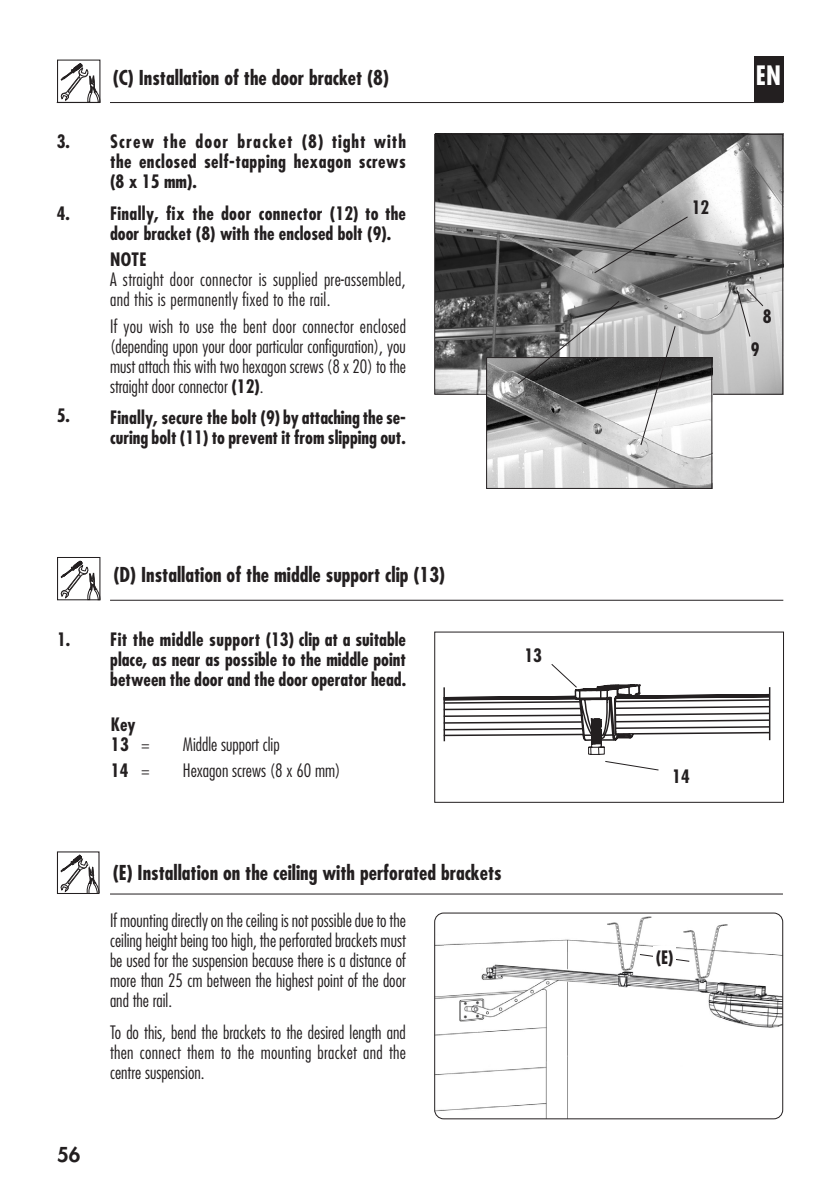
<style>
.page{position:relative;width:840px;height:1191px;background:#fff}
.page>*{position:absolute;margin:0;border:0;box-sizing:border-box;transform-origin:0 0}
.t1{font:700 condensed 26px "Futura";color:#fff}
.Titel_1-_EN{font:700 condensed 20px "Futura";color:#231f20}
.t2{font:800 20px "Futura";color:#231f20}
.Handlungsschritte_Fe{font:700 condensed 18px/20px "Futura";color:#231f20;text-align:justify}
.Fließtext{font:300 condensed 18px/20px "Futura";color:#231f20;text-align:justify}
.Fließtext_-_GB{font:300 condensed 18px/20px "Futura";color:#231f20;text-align:justify}
.Handlung_-_DE{font:300 condensed 18px/20px "Futura";letter-spacing:.02em;color:#231f20}
.Handlung{font:300 condensed 18px "Futura";color:#231f20}
.Handlung-2{font:700 condensed 18px "Futura";color:#231f20}
.HINWEIS_WICHTIG_-_DE{font:700 condensed 18px "Futura";color:#231f20}
.untertitel{font:700 condensed 18px "Futura";color:#231f20}
.Untertitel_-_EN{font:700 condensed 18px "Futura";color:#231f20}
.s1{font-weight:700}
.s2{font-weight:300}
</style>
<div class="page">
<div style="left:753px;top:57px;width:29px;height:45px;background:#231f20"></div>
<hr style="left:110px;top:102px;width:672px;height:1px;background:#231f20">
<div style="left:57px;top:60px;width:43px;height:43px;border:1px solid #231f20"></div>
<svg style="left:61px;top:64px;width:39px;height:39px"></svg>
<div style="left:434px;top:631px;width:349px;height:172px;border:1px solid #231f20"></div>
<svg style="left:443px;top:664px;width:327px;height:90px"></svg>
<svg style="left:605px;top:761px;width:54px;height:10px"></svg>
<hr style="left:110px;top:600px;width:672px;height:1px;background:#231f20">
<div style="left:57px;top:557px;width:43px;height:43px;border:1px solid #231f20"></div>
<svg style="left:61px;top:561px;width:39px;height:39px"></svg>
<img style="left:436px;top:136px;width:344px;height:257px">
<div style="left:434px;top:134px;width:348px;height:261px;border:1px solid #231f20"></div>
<svg style="left:593px;top:215px;width:95px;height:59px;background:#888"></svg>
<svg style="left:735px;top:288px;width:28px;height:50px"></svg>
<img style="left:488px;top:359px;width:222px;height:128px">
<div style="left:486px;top:357px;width:226px;height:132px;border:1px solid #231f20"></div>
<svg style="left:639px;top:325px;width:37px;height:121px"></svg>
<svg style="left:516px;top:300px;width:104px;height:85px;background:#6e6e6e"></svg>
<hr style="left:110px;top:893px;width:672px;height:1px;background:#231f20">
<svg style="left:57px;top:854px;width:42px;height:40px"></svg>
<img style="left:435px;top:913px;width:347px;height:205px">
<div style="left:434px;top:912px;width:348px;height:207px;border:1px solid #231f20;border-radius:9px"></div>
<svg style="left:638px;top:953px;width:52px;height:9px"></svg>
<div style="left:653px;top:946px;width:22px;height:20px;background:#fff"></div>
<p class="Handlungsschritte_Fe" style="left:57px;top:131px;width:15px">3.</p>
<p class="Handlungsschritte_Fe" style="left:57px;top:203px;width:15px">4.</p>
<p class="Handlungsschritte_Fe" style="left:57px;top:406px;width:15px">5.</p>
<p class="Titel_1-_EN" style="left:113px;top:65px;width:277px">(C) Installation of the door bracket (8)</p>
<p class="Handlungsschritte_Fe" style="left:110px;top:131px;width:297px">Screw the door bracket (8) tight with the enclosed self-tapping hexagon screws (8 x 15 mm).</p>
<p class="Handlungsschritte_Fe" style="left:110px;top:203px;width:297px">Finally, fix the door connector (12) to the door bracket (8) with the enclosed bolt (9).</p>
<p class="HINWEIS_WICHTIG_-_DE" style="left:110px;top:248px;width:38px">NOTE</p>
<p class="Handlung_-_DE" style="left:110px;top:270px;width:297px">A straight door connector is supplied pre-assembled, and this is permanently fixed to the rail.</p>
<p class="Fließtext_-_GB" style="left:110px;top:316px;width:297px">If you wish to use the bent door connector enclosed (depending upon your door particular configuration), you must attach this with two hexagon screws (8 x 20) to the straight door connector <span class="s1">(12)</span>.</p>
<p class="Handlungsschritte_Fe" style="left:110px;top:408px;width:297px">Finally, secure the bolt (9) by attaching the se&shy;curing bolt (11) to prevent it from slipping out.</p>
<p class="Handlungsschritte_Fe" style="left:57px;top:629px;width:15px">1.</p>
<p class="Titel_1-_EN" style="left:113px;top:562px;width:333px">(D) Installation of the middle support clip (13)</p>
<p class="Handlungsschritte_Fe" style="left:110px;top:629px;width:297px">Fit the middle support (13) clip at a suitable place, as near as possible to the middle point between the door and the door operator head.</p>
<p class="untertitel" style="left:111px;top:713px;width:26px">Key</p>
<p class="Handlung-2" style="left:111px;top:733px;width:40px">13 <span class="s2">=</span></p>
<p class="Handlung" style="left:183px;top:733px;width:98px">Middle support clip</p>
<p class="Handlung-2" style="left:111px;top:759px;width:40px">14 <span class="s2">=</span></p>
<p class="Handlung" style="left:183px;top:759px;width:159px">Hexagon screws (8 x 60 mm)</p>
<p class="Handlungsschritte_Fe" style="left:524px;top:645px;width:19px">13</p>
<p class="t2" style="left:57px;top:1140px;width:25px">56</p>
<p class="Titel_1-_EN" style="left:113px;top:860px;width:390px">(E) Installation on the ceiling with perforated brackets</p>
<p class="Fließtext" style="left:110px;top:910px;width:297px">If mounting directly on the ceiling is not possible due to the ceiling height being too high, the perforated brackets must be used for the suspension because there is a distance of more than 25 cm between the highest point of the door and the rail.</p>
<p class="Fließtext" style="left:110px;top:1021px;width:297px">To do this, bend the brackets to the desired length and then connect them to the mounting bracket and the centre suspension.</p>
<h1 class="t1" style="left:755px;top:59px;width:27px">EN</h1>
<p class="Handlungsschritte_Fe" style="left:691px;top:197px;width:19px">12</p>
<p class="Handlungsschritte_Fe" style="left:762px;top:306px;width:10px">8</p>
<p class="Handlungsschritte_Fe" style="left:750px;top:339px;width:10px">9</p>
<p class="Handlungsschritte_Fe" style="left:671px;top:766px;width:19px">14</p>
<p class="Untertitel_-_EN" style="left:655px;top:945px;width:19px">(E)</p>
</div>
